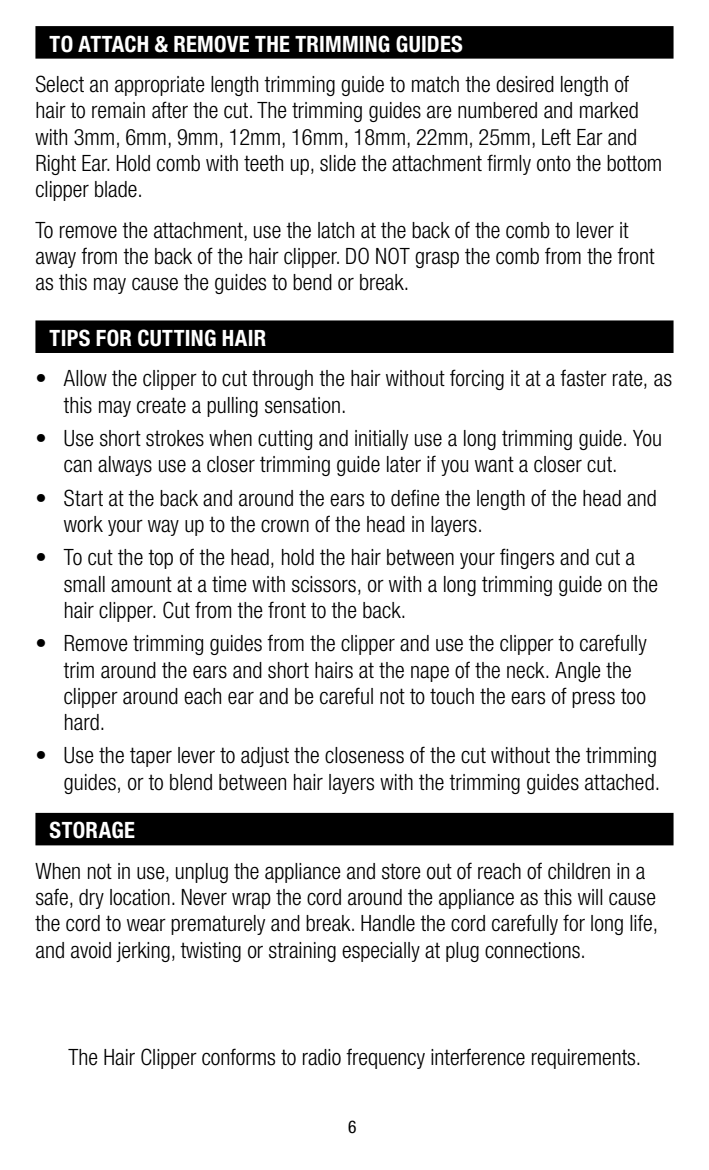
<style>
.page{position:relative;width:709px;height:1170px;background:#fff}
.page>*{position:absolute;margin:0;border:0;box-sizing:border-box;transform-origin:0 0}
.t1{font:300 condensed 22.5px/26.2px "Helvetica Neue LT Std";color:#000}
.t2{font:700 condensed 22.5px "Helvetica Neue LT Std";letter-spacing:.01em;color:#fff}
.t3{font:condensed 17.5px "Helvetica Neue LT Std";color:#000}
</style>
<div class="page">
<div style="left:35px;top:26px;width:638px;height:33px;background:#000"></div>
<div style="left:35px;top:320px;width:638px;height:33px;background:#000"></div>
<div style="left:35px;top:812px;width:638px;height:33px;background:#000"></div>
<p class="t2" style="left:50px;top:30px;width:415px">TO ATTACH &amp; REMOVE THE TRIMMING GUIDES</p>
<p class="t1" style="left:35px;top:71px;width:628px">Select an appropriate length trimming guide to match the desired length of hair to remain after the cut. The trimming guides are numbered and marked with 3mm, 6mm, 9mm, 12mm, 16mm, 18mm, 22mm, 25mm, Left Ear and Right Ear. Hold comb with teeth up, slide the attachment firmly onto the bottom clipper blade.</p>
<p class="t1" style="left:35px;top:216px;width:620px">To remove the attachment, use the latch at the back of the comb to lever it away from the back of the hair clipper. DO NOT grasp the comb from the front as this may cause the guides to bend or break.</p>
<p class="t2" style="left:50px;top:324px;width:218px">TIPS FOR CUTTING HAIR</p>
<p class="t1" style="left:64px;top:365px;width:610px;text-indent:-28px">• Allow the clipper to cut through the hair without forcing it at a faster rate, as this may create a pulling sensation.</p>
<p class="t1" style="left:64px;top:425px;width:600px;text-indent:-28px">• Use short strokes when cutting and initially use a long trimming guide. You can always use a closer trimming guide later if you want a closer cut.</p>
<p class="t1" style="left:64px;top:484px;width:594px;text-indent:-28px">• Start at the back and around the ears to define the length of the head and work your way up to the crown of the head in layers.</p>
<p class="t1" style="left:64px;top:544px;width:596px;text-indent:-28px">• To cut the top of the head, hold the hair between your fingers and cut a small amount at a time with scissors, or with a long trimming guide on the hair clipper. Cut from the front to the back.</p>
<p class="t1" style="left:64px;top:630px;width:584px;text-indent:-28px">• Remove trimming guides from the clipper and use the clipper to carefully trim around the ears and short hairs at the nape of the neck. Angle the clipper around each ear and be careful not to touch the ears of press too hard.</p>
<p class="t1" style="left:35px;top:742px;width:626px;text-align:right">• Use the taper lever to adjust the closeness of the cut without the trimming guides, or to blend between hair layers with the trimming guides attached.</p>
<p class="t2" style="left:50px;top:816px;width:87px">STORAGE</p>
<p class="t1" style="left:35px;top:857px;width:624px">When not in use, unplug the appliance and store out of reach of children in a safe, dry location. Never wrap the cord around the appliance as this will cause the cord to wear prematurely and break. Handle the cord carefully for long life, and avoid jerking, twisting or straining especially at plug connections.</p>
<p class="t1" style="left:68px;top:1043px;width:574px">The Hair Clipper conforms to radio frequency interference requirements.</p>
<p class="t3" style="left:348px;top:1116px;width:10px">6</p>
</div>
